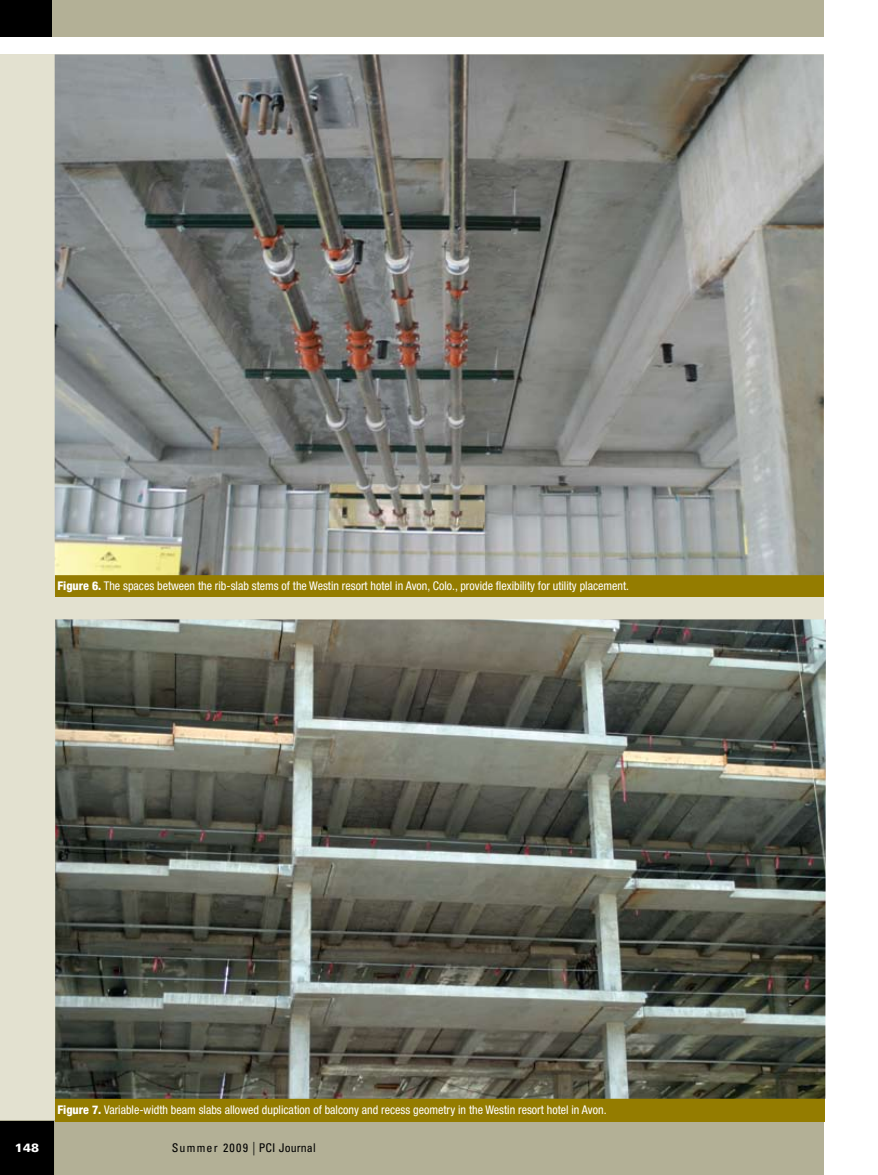
<style>
.page{position:relative;width:878px;height:1175px;background:#fff}
.page>*{position:absolute;margin:0;border:0;box-sizing:border-box;transform-origin:0 0}
.t1{font:condensed 12px "Helvetica Neue";color:#fff}
.t2{font:condensed 12px "Univers";letter-spacing:.05em;color:#000}
.t3{font:900 12px "Univers";color:#fff}
.s1{font-weight:800}
.s2{font-weight:300;font-size:13.5px}
</style>
<div class="page">
<div style="left:0;top:54px;width:824px;height:1066px;background:#e3e1d0"></div>
<div style="left:0;top:0;width:824px;height:36px;background:#b3b096"></div>
<div style="left:0;top:1120px;width:824px;height:54px;background:#b3b096"></div>
<div style="left:0;top:1121px;width:54px;height:53px;background:#000"></div>
<div style="left:0;top:0;width:52px;height:36px;background:#000"></div>
<div style="left:55px;top:573px;width:768px;height:24px;background:#947c00"></div>
<img style="left:55px;top:54px;width:768px;height:521px">
<div style="left:55px;top:1097px;width:770px;height:24px;background:#947c00"></div>
<img style="left:55px;top:619px;width:770px;height:479px">
<p class="t1" style="left:57px;top:578px;width:573px"><span class="s1">Figure 6.</span> The spaces between the rib-slab stems of the Westin resort hotel in Avon, Colo., provide flexibility for utility placement.</p>
<p class="t1" style="left:57px;top:1102px;width:550px"><span class="s1">Figure 7.</span> Variable-width beam slabs allowed duplication of balcony and recess geometry in the Westin resort hotel in Avon.</p>
<p class="t3" style="left:15px;top:1140px;width:26px">148</p>
<p class="t2" style="left:172px;top:1140px;width:145px">Summer 2009 <span class="s2">|</span> PCI Journal</p>
</div>
